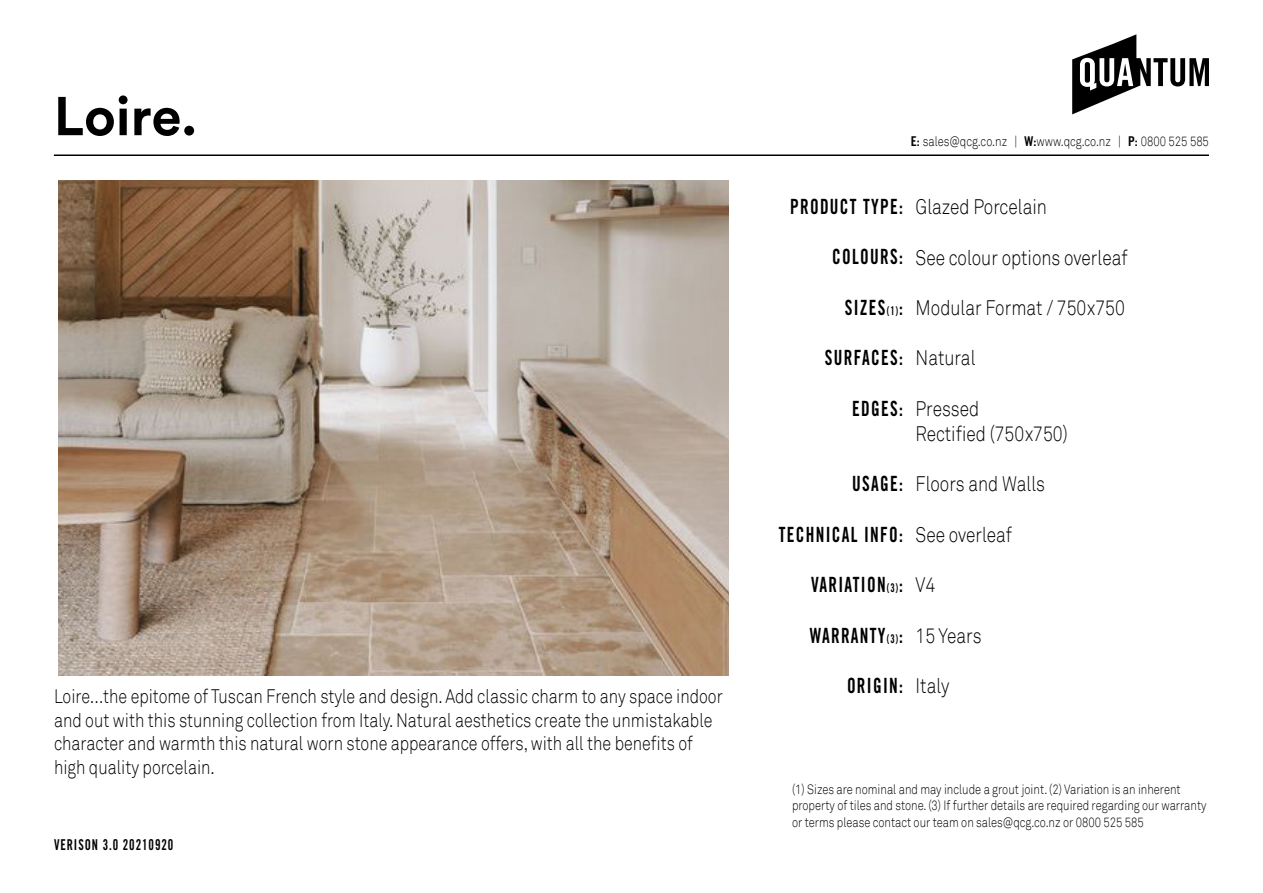
<style>
.page{position:relative;width:1263px;height:893px;background:#fff}
.page>*{position:absolute;margin:0;border:0;box-sizing:border-box;transform-origin:0 0}
.t1{font:700 54px "Circular Std";color:#000}
.t2{font:300 21px/25.2px "Akkurat";color:#000;scale:.83 1}
.t3{font:21px "Trade Gothic Bold Cond Twenty";letter-spacing:.075em;color:#000;scale:.83 1}
.t4{font:300 19.5px/23.4px "Akkurat";color:#000;scale:.83 1}
.t5{font:15px "Trade Gothic Bold Cond Twenty";letter-spacing:.075em;color:#000;scale:.83 1}
.t6{font:300 13.5px/16.2px "Akkurat";color:#000;scale:.83 1}
.s1{font-family:"Trade Gothic Bold Cond Twenty";font-weight:400}
.s2{font-size:12px}
</style>
<div class="page">
<hr style="left:54px;top:154px;width:1155px;height:2px;background:#000">
<svg style="left:1072px;top:34px;width:137px;height:80px"></svg>
<img style="left:58px;top:180px;width:671px;height:495px">
<h1 class="t1" style="left:54px;top:81px;width:145px">Loire.</h1>
<p class="t4" style="left:54px;top:685px;width:807px">Loire…the epitome of Tuscan French style and design. Add classic charm to any space indoor and out with this stunning collection from Italy. Natural aesthetics create the unmistakable character and warmth this natural worn stone appearance offers, with all the benefits of high quality porcelain.</p>
<p class="t5" style="left:54px;top:836px;width:145px">VERISON 3.0 20210920</p>
<p class="t6" style="left:911px;top:134px;width:361px"><span class="s1">E:</span> sales@qcg.co.nz | <span class="s1">W:</span>www.qcg.co.nz | <span class="s1">P:</span> 0800 525 585</p>
<p class="t3" style="left:790px;top:194px;width:137px">PRODUCT TYPE:</p>
<p class="t3" style="left:832px;top:244px;width:87px">COLOURS:</p>
<p class="t3" style="left:845px;top:295px;width:71px">SIZES<span class="s2">(1)</span>:</p>
<p class="t3" style="left:825px;top:345px;width:96px">SURFACES:</p>
<p class="t3" style="left:852px;top:395px;width:63px">EDGES:</p>
<p class="t3" style="left:852px;top:471px;width:63px">USAGE:</p>
<p class="t3" style="left:779px;top:521px;width:151px">TECHNICAL INFO:</p>
<p class="t3" style="left:811px;top:572px;width:112px">VARIATION<span class="s2">(3)</span>:</p>
<p class="t3" style="left:810px;top:622px;width:114px">WARRANTY<span class="s2">(3)</span>:</p>
<p class="t3" style="left:847px;top:673px;width:69px">ORIGIN:</p>
<p class="t2" style="left:915px;top:195px;width:160px">Glazed Porcelain</p>
<p class="t2" style="left:915px;top:245px;width:257px">See colour options overleaf</p>
<p class="t2" style="left:915px;top:295px;width:254px">Modular Format / 750x750</p>
<p class="t2" style="left:915px;top:346px;width:74px">Natural</p>
<p class="t2" style="left:915px;top:396px;width:185px">Pressed<br>Rectified (750x750)</p>
<p class="t2" style="left:915px;top:472px;width:158px">Floors and Walls</p>
<p class="t2" style="left:915px;top:522px;width:118px">See overleaf</p>
<p class="t2" style="left:915px;top:573px;width:25px">V4</p>
<p class="t2" style="left:915px;top:623px;width:81px">15 Years</p>
<p class="t2" style="left:915px;top:673px;width:42px">Italy</p>
<p class="t6" style="left:792px;top:782px;width:501px">(1) Sizes are nominal and may include a grout joint. (2) Variation is an inherent property of tiles and stone. (3) If further details are required regarding our warranty or terms please contact our team on sales@qcg.co.nz or 0800 525 585</p>
</div>
